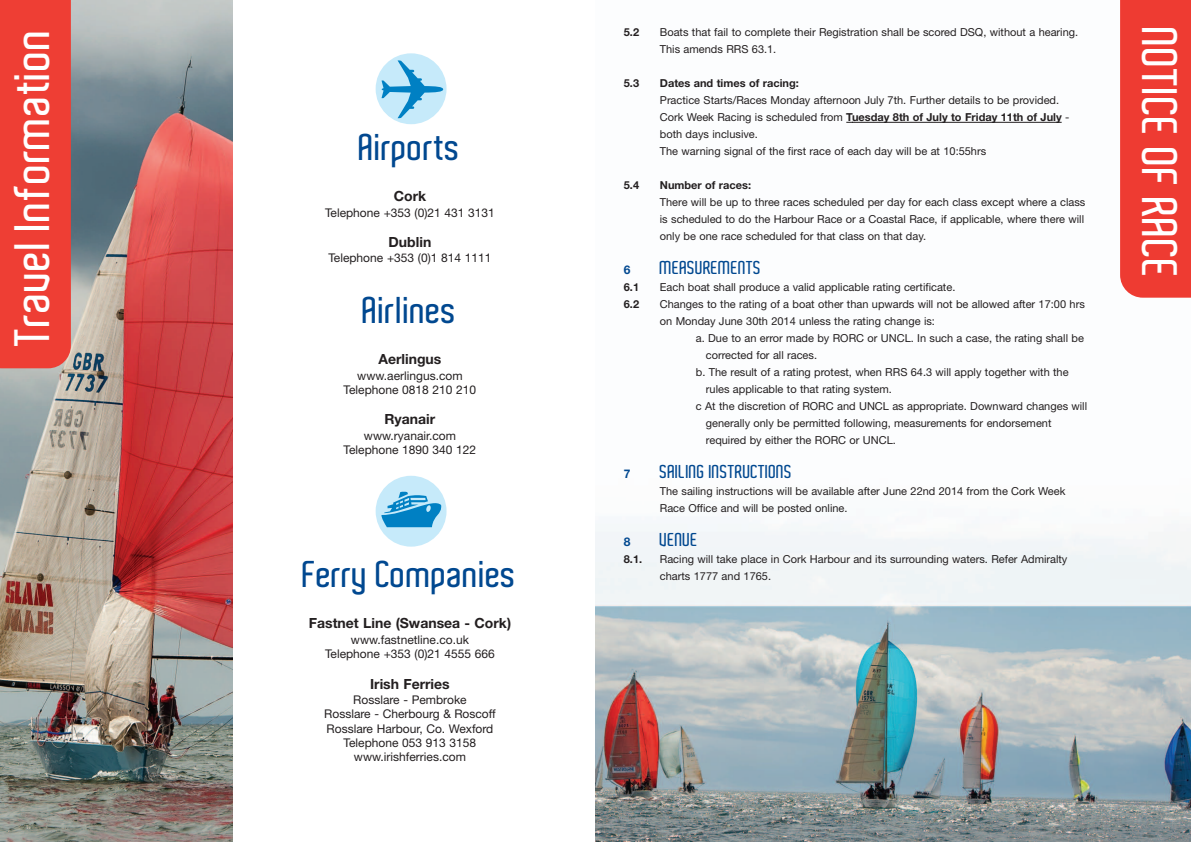
<style>
.page{position:relative;width:1191px;height:842px;background:#fff}
.page>*{position:absolute;margin:0;border:0;box-sizing:border-box;transform-origin:0 0}
.t1{font:600 48px "Aldo";color:#fff}
.t2{font:600 36px "Aldo";color:#014890}
.t3{font:600 18px "Aldo";color:#014890}
.t4{font:700 14px "Helvetica Neue";color:#231f20}
.t5{font:12px/14.4px "Helvetica Neue";color:#231f20;text-align:center}
.t6{font:700 12px "Helvetica Neue";color:#014890}
.t7{font:11px/17px "Helvetica Neue";color:#231f20}
.t8{font:700 11px "Helvetica Neue";color:#231f20}
.s1{font-weight:700}
</style>
<div class="page">
<img style="left:595px;top:121px;width:596px;height:721px">
<img style="left:0;top:0;width:232px;height:842px">
<hr style="left:852px;top:122px;width:209px;height:1px;background:#231f20">
<div style="left:1120px;top:0;width:71px;height:298px;background:#ee3b32"></div>
<div style="left:0;top:0;width:71px;height:368px;background:#ee3e34"></div>
<div style="left:376px;top:53px;width:70px;height:71px;background:#c6eafa;border-radius:50%"></div>
<svg style="left:381px;top:60px;width:62px;height:58px"></svg>
<div style="left:376px;top:476px;width:70px;height:71px;background:#c6eafa;border-radius:50%"></div>
<svg style="left:381px;top:491px;width:61px;height:36px"></svg>
<h1 class="t1" style="left:5px;top:345px;width:318px;rotate:-90deg">Travel Information</h1>
<h2 class="t2" style="left:359px;top:127px;width:103px">Airports</h2>
<p class="t4" style="left:394px;top:191px;width:34px">Cork</p>
<p class="t5" style="left:325px;top:206px;width:171px">Telephone +353 (0)21 431 3131</p>
<p class="t4" style="left:388px;top:237px;width:44px">Dublin</p>
<p class="t5" style="left:328px;top:252px;width:165px">Telephone +353 (0)1 814 1111</p>
<h2 class="t2" style="left:363px;top:290px;width:96px">Airlines</h2>
<p class="t4" style="left:378px;top:354px;width:64px">Aerlingus</p>
<p class="t5" style="left:344px;top:369px;width:134px">www.aerlingus.com<br>Telephone 0818 210 210</p>
<p class="t4" style="left:384px;top:414px;width:52px">Ryanair</p>
<p class="t5" style="left:344px;top:429px;width:134px">www.ryanair.com<br>Telephone 1890 340 122</p>
<h2 class="t2" style="left:303px;top:554px;width:216px">Ferry Companies</h2>
<p class="t4" style="left:309px;top:618px;width:204px">Fastnet Line (Swansea - Cork)</p>
<p class="t5" style="left:325px;top:633px;width:171px">www.fastnetline.co.uk<br>Telephone +353 (0)21 4555 666</p>
<p class="t4" style="left:370px;top:678px;width:81px">Irish Ferries</p>
<p class="t5" style="left:324px;top:693px;width:173px">Rosslare - Pembroke<br>Rosslare - Cherbourg &amp; Roscoff<br>Rosslare Harbour, Co. Wexford<br>Telephone 053 913 3158 www.irishferries.com</p>
<p class="t8" style="left:624px;top:28px;width:17px">5.2</p>
<p class="t7" style="left:660px;top:25px;width:420px">Boats that fail to complete their Registration shall be scored DSQ, without a hearing.<br>This amends RRS 63.1.</p>
<p class="t8" style="left:624px;top:79px;width:17px">5.3</p>
<p class="t8" style="left:660px;top:79px;width:140px">Dates and times of racing:</p>
<p class="t7" style="left:660px;top:93px;width:411px">Practice Starts/Races Monday afternoon July 7th. Further details to be provided.<br>Cork Week Racing is scheduled from <span class="s1">Tuesday 8th of July to Friday 11th of July</span> - both days inclusive.<br>The warning signal of the first race of each day will be at 10:55hrs</p>
<p class="t8" style="left:624px;top:181px;width:17px">5.4</p>
<p class="t8" style="left:660px;top:181px;width:93px">Number of races:</p>
<p class="t7" style="left:660px;top:195px;width:427px">There will be up to three races scheduled per day for each class except where a class is scheduled to do the Harbour Race or a Coastal Race, if applicable, where there will only be one race scheduled for that class on that day.</p>
<p class="t6" style="left:624px;top:266px;width:8px">6</p>
<h3 class="t3" style="left:660px;top:258px;width:103px">MEASUREMENTS</h3>
<p class="t8" style="left:624px;top:283px;width:17px">6.1</p>
<p class="t7" style="left:660px;top:280px;width:297px">Each boat shall produce a valid applicable rating certificate.</p>
<p class="t8" style="left:624px;top:300px;width:17px">6.2</p>
<p class="t7" style="left:660px;top:297px;width:426px">Changes to the rating of a boat other than upwards will not be allowed after 17:00 hrs on Monday June 30th 2014 unless the rating change is:</p>
<p class="t7" style="left:696px;top:331px;width:389px">a. Due to an error made by RORC or UNCL. In such a case, the rating shall be</p>
<p class="t7" style="left:706px;top:348px;width:113px">corrected for all races.</p>
<p class="t7" style="left:696px;top:365px;width:374px">b. The result of a rating protest, when RRS 64.3 will apply together with the</p>
<p class="t7" style="left:706px;top:382px;width:187px">rules applicable to that rating system.</p>
<p class="t7" style="left:696px;top:399px;width:393px">c At the discretion of RORC and UNCL as appropriate. Downward changes will</p>
<p class="t7" style="left:706px;top:416px;width:347px">generally only be permitted following, measurements for endorsement</p>
<p class="t7" style="left:706px;top:433px;width:191px">required by either the RORC or UNCL.</p>
<p class="t6" style="left:624px;top:470px;width:8px">7</p>
<h3 class="t3" style="left:660px;top:462px;width:134px">SAILING INSTRUCTIONS</h3>
<p class="t7" style="left:660px;top:484px;width:407px">The sailing instructions will be available after June 22nd 2014 from the Cork Week<br>Race Office and will be posted online.</p>
<p class="t6" style="left:624px;top:538px;width:8px">8</p>
<h3 class="t3" style="left:660px;top:530px;width:40px">VENUE</h3>
<p class="t8" style="left:624px;top:555px;width:20px">8.1.</p>
<p class="t7" style="left:660px;top:552px;width:409px">Racing will take place in Cork Harbour and its surrounding waters. Refer Admiralty charts 1777 and 1765.</p>
<h1 class="t1" style="left:1186px;top:28px;width:252px;rotate:90deg">NOTICE OF RACE</h1>
</div>
